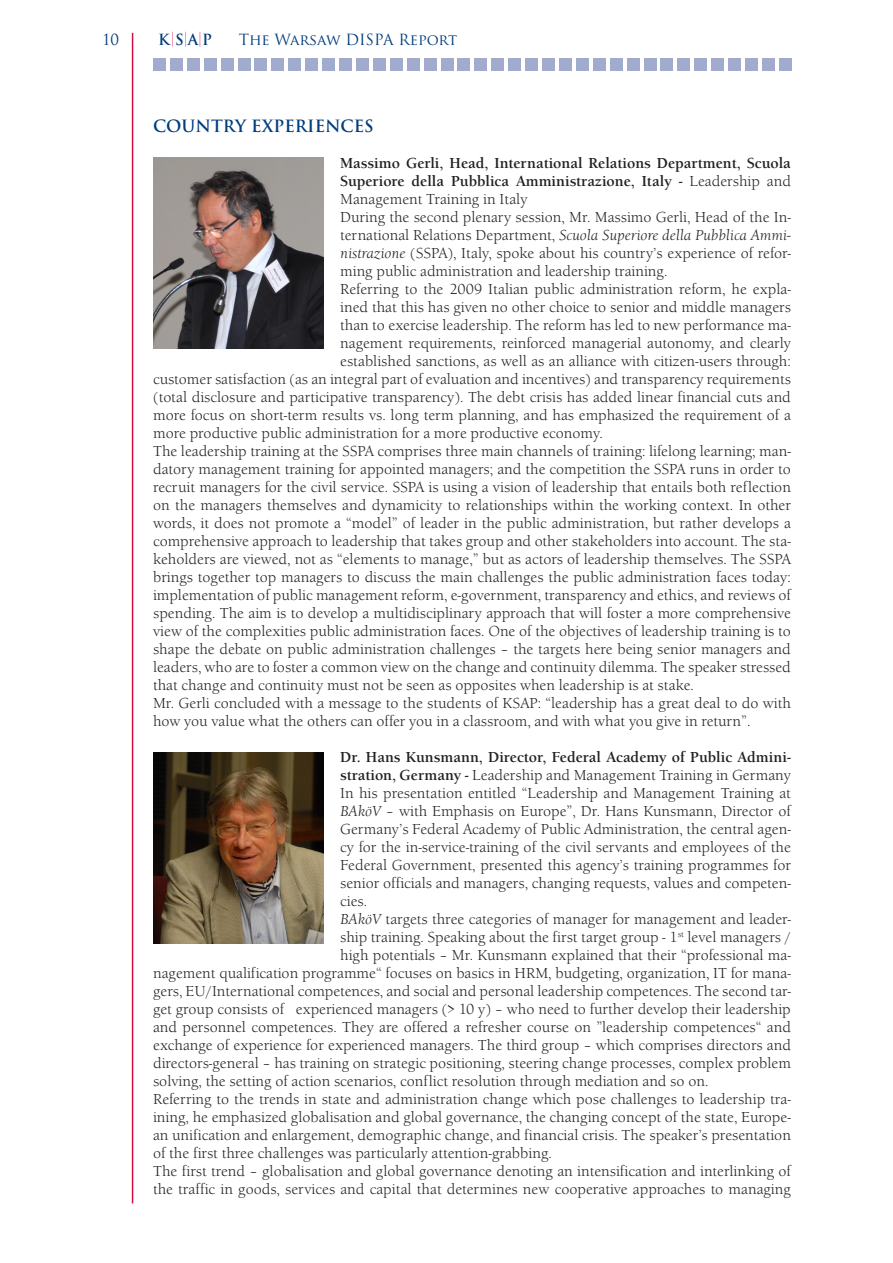
<style>
.page{position:relative;width:893px;height:1263px;background:#fff}
.page>*{position:absolute;margin:0;border:0;box-sizing:border-box;transform-origin:0 0}
.podrozdział{font:700 16.5px "Trajan Pro";color:#013d7d}
.text{font:15px/18px "Berkeley Old Sty Itc TCE";color:#231f20;text-align:justify}
.text-2{font:700 15px/18px "Berkeley Old Sty Itc TCE";color:#231f20;text-align:justify}
.t1{font:15px "Trajan Pro";letter-spacing:-.01em;color:#013d7d}
.t2{font:700 15px "Trajan Pro";color:#013d7d}
.s1{font-weight:400;color:#d20d44}
.s2{font-weight:400}
.s3{font-style:italic}
</style>
<div class="page">
<hr style="left:132px;top:33px;width:1px;height:1170px;background:#d20d44">
<div style="left:153px;top:58px;width:13px;height:13px;background:#a0abcd"></div>
<div style="left:170px;top:58px;width:13px;height:13px;background:#a0abcd"></div>
<div style="left:187px;top:58px;width:13px;height:13px;background:#a0abcd"></div>
<div style="left:204px;top:58px;width:13px;height:13px;background:#a0abcd"></div>
<div style="left:221px;top:58px;width:12px;height:13px;background:#a0abcd"></div>
<div style="left:238px;top:58px;width:12px;height:13px;background:#a0abcd"></div>
<div style="left:255px;top:58px;width:12px;height:13px;background:#a0abcd"></div>
<div style="left:271px;top:58px;width:13px;height:13px;background:#a0abcd"></div>
<div style="left:288px;top:58px;width:13px;height:13px;background:#a0abcd"></div>
<div style="left:305px;top:58px;width:13px;height:13px;background:#a0abcd"></div>
<div style="left:322px;top:58px;width:13px;height:13px;background:#a0abcd"></div>
<div style="left:339px;top:58px;width:13px;height:13px;background:#a0abcd"></div>
<div style="left:356px;top:58px;width:13px;height:13px;background:#a0abcd"></div>
<div style="left:373px;top:58px;width:13px;height:13px;background:#a0abcd"></div>
<div style="left:390px;top:58px;width:13px;height:13px;background:#a0abcd"></div>
<div style="left:407px;top:58px;width:12px;height:13px;background:#a0abcd"></div>
<div style="left:424px;top:58px;width:12px;height:13px;background:#a0abcd"></div>
<div style="left:441px;top:58px;width:12px;height:13px;background:#a0abcd"></div>
<div style="left:458px;top:58px;width:12px;height:13px;background:#a0abcd"></div>
<div style="left:474px;top:58px;width:13px;height:13px;background:#a0abcd"></div>
<div style="left:491px;top:58px;width:13px;height:13px;background:#a0abcd"></div>
<div style="left:508px;top:58px;width:13px;height:13px;background:#a0abcd"></div>
<div style="left:525px;top:58px;width:13px;height:13px;background:#a0abcd"></div>
<div style="left:542px;top:58px;width:13px;height:13px;background:#a0abcd"></div>
<div style="left:559px;top:58px;width:13px;height:13px;background:#a0abcd"></div>
<div style="left:576px;top:58px;width:13px;height:13px;background:#a0abcd"></div>
<div style="left:593px;top:58px;width:13px;height:13px;background:#a0abcd"></div>
<div style="left:610px;top:58px;width:12px;height:13px;background:#a0abcd"></div>
<div style="left:627px;top:58px;width:12px;height:13px;background:#a0abcd"></div>
<div style="left:644px;top:58px;width:12px;height:13px;background:#a0abcd"></div>
<div style="left:661px;top:58px;width:12px;height:13px;background:#a0abcd"></div>
<div style="left:677px;top:58px;width:13px;height:13px;background:#a0abcd"></div>
<div style="left:694px;top:58px;width:13px;height:13px;background:#a0abcd"></div>
<div style="left:711px;top:58px;width:13px;height:13px;background:#a0abcd"></div>
<div style="left:728px;top:58px;width:13px;height:13px;background:#a0abcd"></div>
<div style="left:745px;top:58px;width:13px;height:13px;background:#a0abcd"></div>
<div style="left:762px;top:58px;width:13px;height:13px;background:#a0abcd"></div>
<div style="left:779px;top:58px;width:13px;height:13px;background:#a0abcd"></div>
<img style="left:153px;top:157px;width:170px;height:192px">
<img style="left:153px;top:752px;width:170px;height:192px">
<p class="t1" style="left:102px;top:30px;width:19px">10</p>
<p class="t2" style="left:158px;top:30px;width:55px">K<span class="s1">|</span>S<span class="s1">|</span>A<span class="s1">|</span>P</p>
<p class="t1" style="left:239px;top:30px;width:220px">The Warsaw DISPA Report</p>
<p class="podrozdział" style="left:153px;top:115px;width:222px">COUNTRY EXPERIENCES</p>
<p class="text-2" style="left:340px;top:154px;width:452px">Massimo Gerli, Head, International Relations Department, Scuola Superiore della Pubblica Amministrazione, Italy - <span class="s2">Leadership and Management Training in Italy</span></p>
<p class="text" style="left:340px;top:208px;width:452px">During the second plenary session, Mr. Massimo Gerli, Head of the In&shy;ternational Relations Department, <span class="s3">Scuola Superiore della Pubblica Ammi&shy;nistrazione</span> (SSPA), Italy, spoke about his country’s experience of refor&shy;ming public administration and leadership training.</p>
<p class="text" style="left:340px;top:280px;width:452px">Referring to the 2009 Italian public administration reform, he expla-</p>
<p class="text" style="left:340px;top:298px;width:452px">ined that this has given no other choice to senior and middle managers</p>
<p class="text" style="left:340px;top:316px;width:452px">than to exercise leadership. The reform has led to new performance ma-</p>
<p class="text" style="left:340px;top:334px;width:452px">nagement requirements, reinforced managerial autonomy, and clearly</p>
<p class="text" style="left:340px;top:352px;width:452px">established sanctions, as well as an alliance with citizen-users through:</p>
<p class="text" style="left:153px;top:370px;width:639px">customer satisfaction (as an integral part of evaluation and incentives) and transparency requirements</p>
<p class="text" style="left:153px;top:388px;width:639px">(total disclosure and participative transparency). The debt crisis has added linear financial cuts and</p>
<p class="text" style="left:153px;top:406px;width:639px">more focus on short-term results vs. long term planning, and has emphasized the requirement of a</p>
<p class="text" style="left:153px;top:424px;width:449px">more productive public administration for a more productive economy.</p>
<p class="text" style="left:153px;top:442px;width:639px">The leadership training at the SSPA comprises three main channels of training: lifelong learning; man&shy;datory management training for appointed managers; and the competition the SSPA runs in order to recruit managers for the civil service. SSPA is using a vision of leadership that entails both reflection on the managers themselves and dynamicity to relationships within the working context. In other words, it does not promote a “model” of leader in the public administration, but rather develops a comprehensive approach to leadership that takes group and other stakeholders into account. The sta&shy;keholders are viewed, not as “elements to manage,” but as actors of leadership themselves. The SSPA brings together top managers to discuss the main challenges the public administration faces today: implementation of public management reform, e-government, transparency and ethics, and reviews of spending. The aim is to develop a multidisciplinary approach that will foster a more comprehensive view of the complexities public administration faces. One of the objectives of leadership training is to shape the debate on public administration challenges – the targets here being senior managers and leaders, who are to foster a common view on the change and continuity dilemma. The speaker stressed that change and continuity must not be seen as opposites when leadership is at stake.</p>
<p class="text" style="left:153px;top:694px;width:639px">Mr. Gerli concluded with a message to the students of KSAP: “leadership has a great deal to do with how you value what the others can offer you in a classroom, and with what you give in return”.</p>
<p class="text-2" style="left:340px;top:748px;width:452px">Dr. Hans Kunsmann, Director, Federal Academy of Public Admini&shy;stration, Germany - <span class="s2">Leadership and Management Training in Germany</span></p>
<p class="text" style="left:340px;top:784px;width:452px">In his presentation entitled “Leadership and Management Training at <span class="s3">BAköV</span> – with Emphasis on Europe”, Dr. Hans Kunsmann, Director of Germany’s Federal Academy of Public Administration, the central agen&shy;cy for the in-service-training of the civil servants and employees of the Federal Government, presented this agency’s training programmes for senior officials and managers, changing requests, values and competen&shy;cies.</p>
<p class="text" style="left:340px;top:910px;width:452px"><span class="s3">BAköV</span> targets three categories of manager for management and leader-</p>
<p class="text" style="left:340px;top:928px;width:452px">ship training. Speaking about the first target group - 1<sup>st</sup> level managers /</p>
<p class="text" style="left:340px;top:946px;width:452px">high potentials – Mr. Kunsmann explained that their “professional ma-</p>
<p class="text" style="left:153px;top:964px;width:639px">nagement qualification programme“ focuses on basics in HRM, budgeting, organization, IT for mana-</p>
<p class="text" style="left:153px;top:982px;width:639px">gers, EU/International competences, and social and personal leadership competences. The second tar-</p>
<p class="text" style="left:153px;top:1000px;width:639px">get group consists of experienced managers (&gt; 10 y) – who need to further develop their leadership</p>
<p class="text" style="left:153px;top:1018px;width:639px">and personnel competences. They are offered a refresher course on ”leadership competences“ and</p>
<p class="text" style="left:153px;top:1036px;width:639px">exchange of experience for experienced managers. The third group – which comprises directors and</p>
<p class="text" style="left:153px;top:1054px;width:639px">directors-general – has training on strategic positioning, steering change processes, complex problem</p>
<p class="text" style="left:153px;top:1072px;width:555px">solving, the setting of action scenarios, conflict resolution through mediation and so on.</p>
<p class="text" style="left:153px;top:1090px;width:639px">Referring to the trends in state and administration change which pose challenges to leadership tra&shy;ining, he emphasized globalisation and global governance, the changing concept of the state, Europe&shy;an unification and enlargement, demographic change, and financial crisis. The speaker’s presentation of the first three challenges was particularly attention-grabbing.</p>
<p class="text" style="left:153px;top:1162px;width:639px">The first trend – globalisation and global governance denoting an intensification and interlinking of the traffic in goods, services and capital that determines new cooperative approaches to managing</p>
</div>
